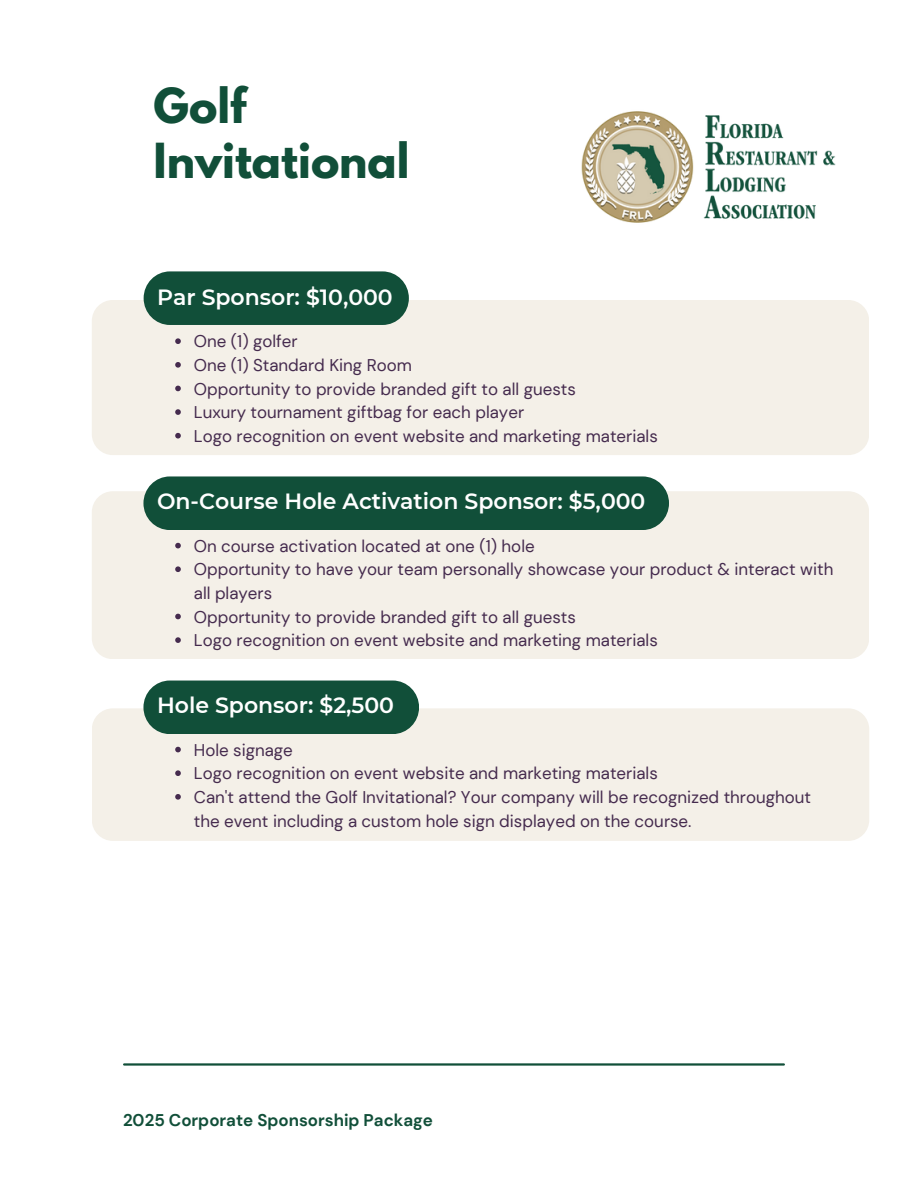
<style>
.page{position:relative;width:918px;height:1188px;background:#fff}
.page>*{position:absolute;margin:0;border:0;box-sizing:border-box;transform-origin:0 0}
.t1{font:700 42.9px/55.2px "League Spartan";color:#114f39}
.t2{font:600 22.05px "Montserrat";color:#fff}
.t3{font:16.95px/23.7px "DM Sans";color:#452b4e}
.t4{font:700 16.95px "DM Sans";color:#114f39}
</style>
<div class="page">
<img style="left:581px;top:111px;width:255px;height:112px">
<hr style="left:124px;top:1063px;width:660px;height:3px;background:#114f39">
<div style="left:92px;top:300px;width:777px;height:155px;background:#f4f0e8;border-radius:21px"></div>
<div style="left:144px;top:271px;width:265px;height:54px;background:#114f39;border-radius:27px"></div>
<svg style="left:175px;top:338px;width:6px;height:6px"></svg>
<svg style="left:175px;top:362px;width:6px;height:6px"></svg>
<svg style="left:175px;top:386px;width:6px;height:5px"></svg>
<svg style="left:175px;top:409px;width:6px;height:6px"></svg>
<svg style="left:175px;top:433px;width:6px;height:6px"></svg>
<div style="left:92px;top:491px;width:777px;height:168px;background:#f4f0e8;border-radius:21px"></div>
<div style="left:143px;top:476px;width:526px;height:54px;background:#114f39;border-radius:27px"></div>
<svg style="left:175px;top:543px;width:6px;height:5px"></svg>
<svg style="left:175px;top:566px;width:6px;height:6px"></svg>
<svg style="left:175px;top:614px;width:6px;height:5px"></svg>
<svg style="left:175px;top:637px;width:6px;height:6px"></svg>
<div style="left:92px;top:708px;width:777px;height:133px;background:#f4f0e8;border-radius:21px"></div>
<div style="left:143px;top:681px;width:276px;height:53px;background:#114f39;border-radius:27px"></div>
<svg style="left:175px;top:747px;width:6px;height:5px"></svg>
<svg style="left:175px;top:770px;width:6px;height:6px"></svg>
<svg style="left:175px;top:794px;width:6px;height:6px"></svg>
<h1 class="t1" style="left:154px;top:83px;width:257px">Golf<br>Invitational</h1>
<p class="t2" style="left:157px;top:284px;width:237px">Par Sponsor: $10,000</p>
<h2 class="t3" style="left:194px;top:330px;width:105px">One (1) golfer</h2>
<p class="t3" style="left:194px;top:353px;width:220px">One (1) Standard King Room</p>
<p class="t3" style="left:194px;top:377px;width:383px">Opportunity to provide branded gift to all guests</p>
<p class="t3" style="left:194px;top:401px;width:332px">Luxury tournament giftbag for each player</p>
<p class="t3" style="left:194px;top:424px;width:466px">Logo recognition on event website and marketing materials</p>
<h2 class="t2" style="left:157px;top:488px;width:490px">On-Course Hole Activation Sponsor: $5,000</h2>
<p class="t3" style="left:194px;top:534px;width:342px">On course activation located at one (1) hole</p>
<p class="t3" style="left:194px;top:558px;width:641px">Opportunity to have your team personally showcase your product &amp; interact with all players</p>
<p class="t3" style="left:194px;top:605px;width:383px">Opportunity to provide branded gift to all guests</p>
<p class="t3" style="left:194px;top:629px;width:466px">Logo recognition on event website and marketing materials</p>
<h2 class="t2" style="left:157px;top:692px;width:238px">Hole Sponsor: $2,500</h2>
<p class="t3" style="left:194px;top:738px;width:101px">Hole signage</p>
<p class="t3" style="left:194px;top:762px;width:466px">Logo recognition on event website and marketing materials</p>
<p class="t3" style="left:194px;top:785px;width:619px">Can't attend the Golf Invitational? Your company will be recognized throughout the event including a custom hole sign displayed on the course.</p>
<p class="t4" style="left:123px;top:1109px;width:311px">2025 Corporate Sponsorship Package</p>
</div>
